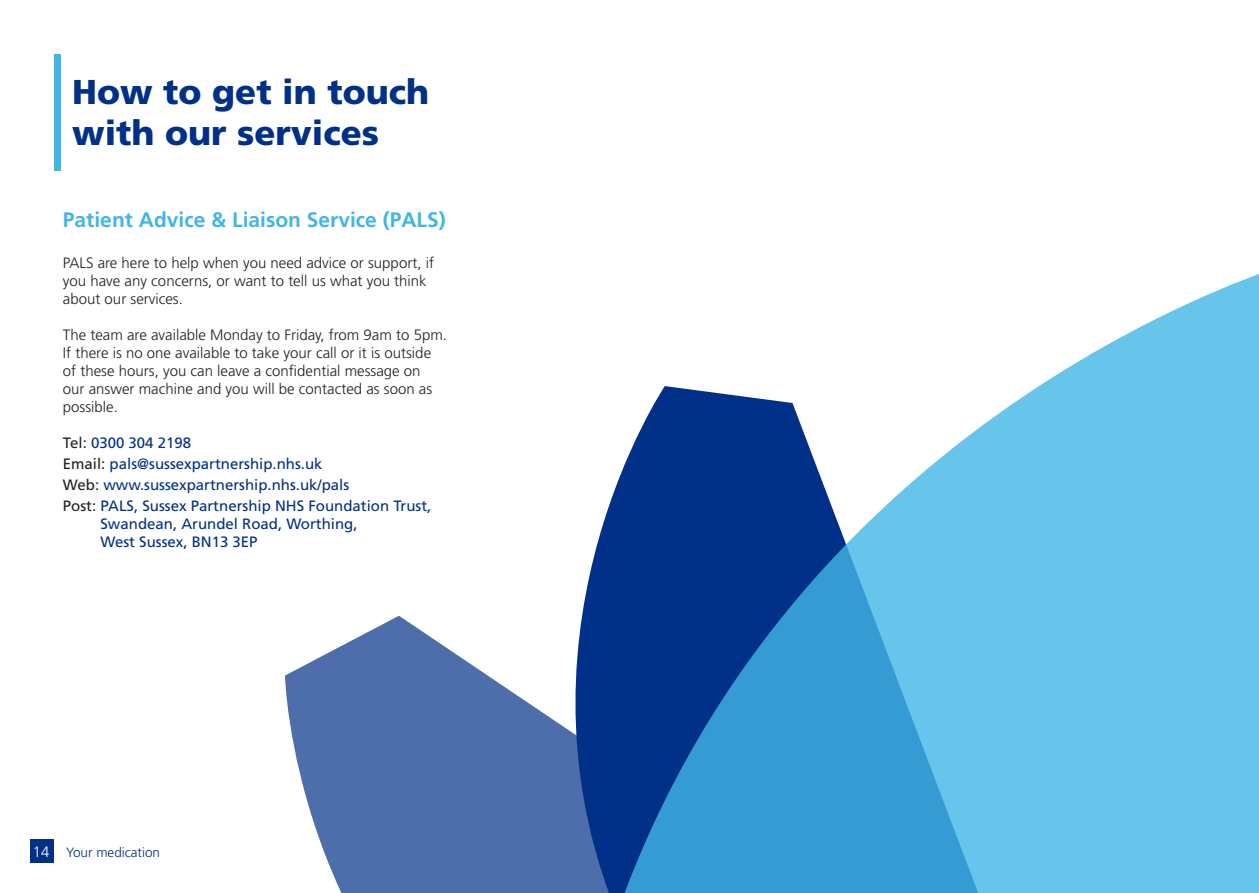
<style>
.page{position:relative;width:1259px;height:893px;background:#fff}
.page>*{position:absolute;margin:0;border:0;box-sizing:border-box;transform-origin:0 0}
.t1{font:900 34.5px/41.4px "Frutiger";color:#003087}
.t2{font:700 21px "Frutiger";color:#41b6e6}
.t3{font:300 15px/18px "Frutiger";color:#231f20}
.t4{font:15px/21px "Frutiger";color:#003087}
.t5{font:300 13.5px "Frutiger";color:#003087}
.s1{color:#231f20}
.s2{font-size:15px;color:#fff}
</style>
<div class="page">
<div style="left:54px;top:54px;width:6px;height:116px;background:#41b6e6"></div>
<div style="left:30px;top:839px;width:24px;height:24px;background:#003087"></div>
<svg style="left:285px;top:616px;width:221px;height:277px;fill:#4d6eab"></svg>
<svg style="left:506px;top:274px;width:753px;height:619px"></svg>
<h1 class="t1" style="left:72px;top:70px;width:358px">How to get in touch with our services</h1>
<h2 class="t2" style="left:63px;top:208px;width:384px">Patient Advice &amp; Liaison Service (PALS)</h2>
<p class="t3" style="left:63px;top:254px;width:372px">PALS are here to help when you need advice or support, if you have any concerns, or want to tell us what you think about our services.</p>
<p class="t3" style="left:63px;top:326px;width:385px">The team are available Monday to Friday, from 9am to 5pm.<br>If there is no one available to take your call or it is outside of these hours, you can leave a confidential message on<br>our answer machine and you will be contacted as soon as possible.</p>
<p class="t4" style="left:63px;top:432px;width:370px"><span class="s1">Tel:</span> 0300 304 2198<br><span class="s1">Email:</span> pals@sussexpartnership.nhs.uk<br><span class="s1">Web:</span> www.sussexpartnership.nhs.uk/pals<br><span class="s1">Post:</span> PALS, Sussex Partnership NHS Foundation Trust,</p>
<p class="t4" style="left:100px;top:514px;width:259px;line-height:18px">Swandean, Arundel Road, Worthing,<br>West Sussex, BN13 3EP</p>
<p class="t5" style="left:33px;top:844px;width:129px"><span class="s2">14</span> Your medication</p>
</div>
